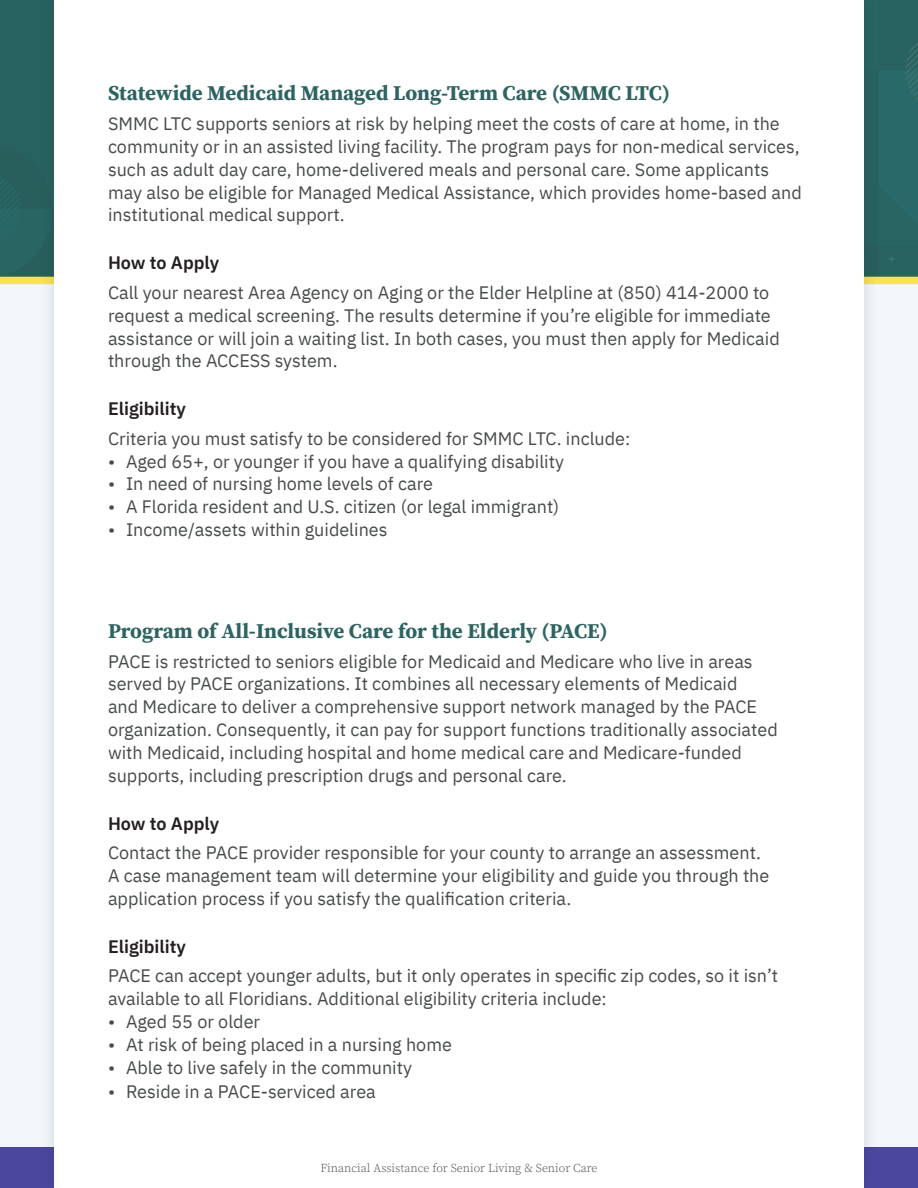
<style>
.page{position:relative;width:918px;height:1188px;background:#f2f7f9}
.page>*{position:absolute;margin:0;border:0;box-sizing:border-box;transform-origin:0 0}
.t1{font:700 21px "Source Serif Pro";color:#2d6361}
.t2{font:18px/23px "IBM Plex Sans";color:#474b49}
.t3{font:600 18px "IBM Plex Sans";color:#231f20}
.t4{font:300 12px "Source Serif Pro";color:#474b49}
</style>
<div class="page">
<div style="left:0;top:0;width:918px;height:280px;background:#2d6361"></div>
<div style="left:0;top:277px;width:918px;height:7px;background:#f5e353"></div>
<div style="left:0;top:1148px;width:918px;height:40px;background:#4b479f"></div>
<div style="left:39px;top:0;width:841px;height:1188px;background:#231f20;opacity:.15"></div>
<div style="left:54px;top:0;width:810px;height:1188px;background:#fff"></div>
<p class="t1" style="left:108px;top:79px;width:564px">Statewide Medicaid Managed Long-Term Care (SMMC LTC)</p>
<p class="t2" style="left:108px;top:111px;width:695px">SMMC LTC supports seniors at risk by helping meet the costs of care at home, in the community or in an assisted living facility. The program pays for non-medical services, such as adult day care, home-delivered meals and personal care. Some applicants may also be eligible for Managed Medical Assistance, which provides home-based and institutional medical support.</p>
<p class="t3" style="left:108px;top:249px;width:113px">How to Apply</p>
<p class="t2" style="left:108px;top:279px;width:673px">Call your nearest Area Agency on Aging or the Elder Helpline at (850) 414-2000 to request a medical screening. The results determine if you’re eligible for immediate assistance or will join a waiting list. In both cases, you must then apply for Medicaid through the ACCESS system.</p>
<p class="t3" style="left:108px;top:395px;width:80px">Eligibility</p>
<p class="t2" style="left:108px;top:425px;width:524px">Criteria you must satisfy to be considered for SMMC LTC. include:</p>
<p class="t2" style="left:108px;top:448px;width:458px">• Aged 65+, or younger if you have a qualifying disability</p>
<p class="t2" style="left:108px;top:471px;width:327px">• In need of nursing home levels of care</p>
<p class="t2" style="left:108px;top:494px;width:453px">• A Florida resident and U.S. citizen (or legal immigrant)</p>
<p class="t2" style="left:108px;top:517px;width:281px">• Income/assets within guidelines</p>
<p class="t1" style="left:108px;top:616px;width:501px">Program of All-Inclusive Care for the Elderly (PACE)</p>
<p class="t2" style="left:108px;top:648px;width:671px">PACE is restricted to seniors eligible for Medicaid and Medicare who live in areas served by PACE organizations. It combines all necessary elements of Medicaid<br>and Medicare to deliver a comprehensive support network managed by the PACE organization. Consequently, it can pay for support functions traditionally associated with Medicaid, including hospital and home medical care and Medicare-funded supports, including prescription drugs and personal care.</p>
<p class="t3" style="left:108px;top:809px;width:113px">How to Apply</p>
<p class="t2" style="left:108px;top:840px;width:663px">Contact the PACE provider responsible for your county to arrange an assessment.<br>A case management team will determine your eligibility and guide you through the application process if you satisfy the qualification criteria.</p>
<p class="t3" style="left:108px;top:932px;width:80px">Eligibility</p>
<p class="t2" style="left:108px;top:963px;width:672px">PACE can accept younger adults, but it only operates in specific zip codes, so it isn’t available to all Floridians. Additional eligibility criteria include:</p>
<p class="t2" style="left:108px;top:1009px;width:154px">• Aged 55 or older</p>
<p class="t2" style="left:108px;top:1032px;width:345px">• At risk of being placed in a nursing home</p>
<p class="t2" style="left:108px;top:1055px;width:306px">• Able to live safely in the community</p>
<p class="t2" style="left:108px;top:1079px;width:269px">• Reside in a PACE-serviced area</p>
<p class="t4" style="left:320px;top:1160px;width:279px">Financial Assistance for Senior Living &amp; Senior Care</p>
</div>
